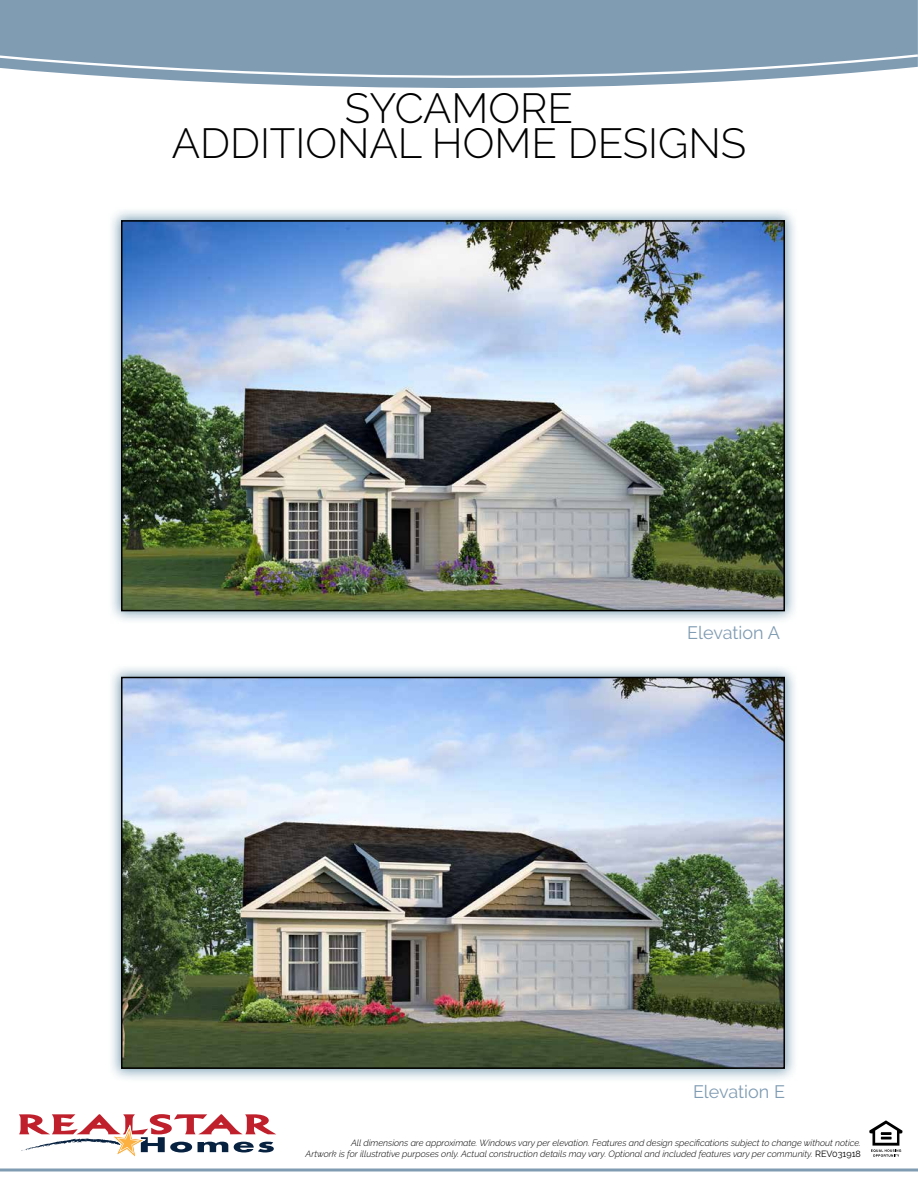
<style>
.page{position:relative;width:918px;height:1188px;background:#fff}
.page>*{position:absolute;margin:0;border:0;box-sizing:border-box;transform-origin:0 0}
.t1{font:300 42px "Raleway";color:#000}
.t2{font:18px "Raleway";color:#809cb3}
.t3{font:italic 300 9px/10.8px "Raleway";color:#000;text-align:right}
.s1{font-weight:400;font-style:normal}
</style>
<div class="page">
<svg style="left:0;top:1168px;width:918px;height:4px;background:#9fb4c5"></svg>
<svg style="left:869px;top:1120px;width:34px;height:37px"></svg>
<svg style="left:19px;top:1114px;width:257px;height:43px"></svg>
<div style="left:0;top:0;width:916px;height:53px;background:#809cb3"></div>
<svg style="left:916px;top:0;width:2px;height:53px"></svg>
<svg style="left:0;top:53px;width:918px;height:35px"></svg>
<div style="left:108px;top:207px;width:691px;height:418px;background:#4f809c;opacity:.75"></div>
<img style="left:124px;top:223px;width:658px;height:385px">
<div style="left:121px;top:220px;width:664px;height:391px;border:2px solid #000"></div>
<div style="left:108px;top:663px;width:691px;height:419px;background:#4f809c;opacity:.75"></div>
<img style="left:124px;top:680px;width:658px;height:386px">
<div style="left:121px;top:677px;width:664px;height:392px;border:2px solid #000"></div>
<h1 class="t1" style="left:345px;top:83px;width:230px">SYCAMORE</h1>
<h1 class="t1" style="left:172px;top:119px;width:576px">ADDITIONAL HOME DESIGNS</h1>
<h2 class="t2" style="left:687px;top:622px;width:94px">Elevation A</h2>
<h2 class="t2" style="left:693px;top:1081px;width:93px">Elevation E</h2>
<p class="t3" style="left:306px;top:1138px;width:557px">All dimensions are approximate. Windows vary per elevation. Features and design specifications subject to change without notice.<br>Artwork is for illustrative purposes only. Actual construction details may vary. Optional and included features vary per community. <span class="s1">REV031918</span></p>
</div>
